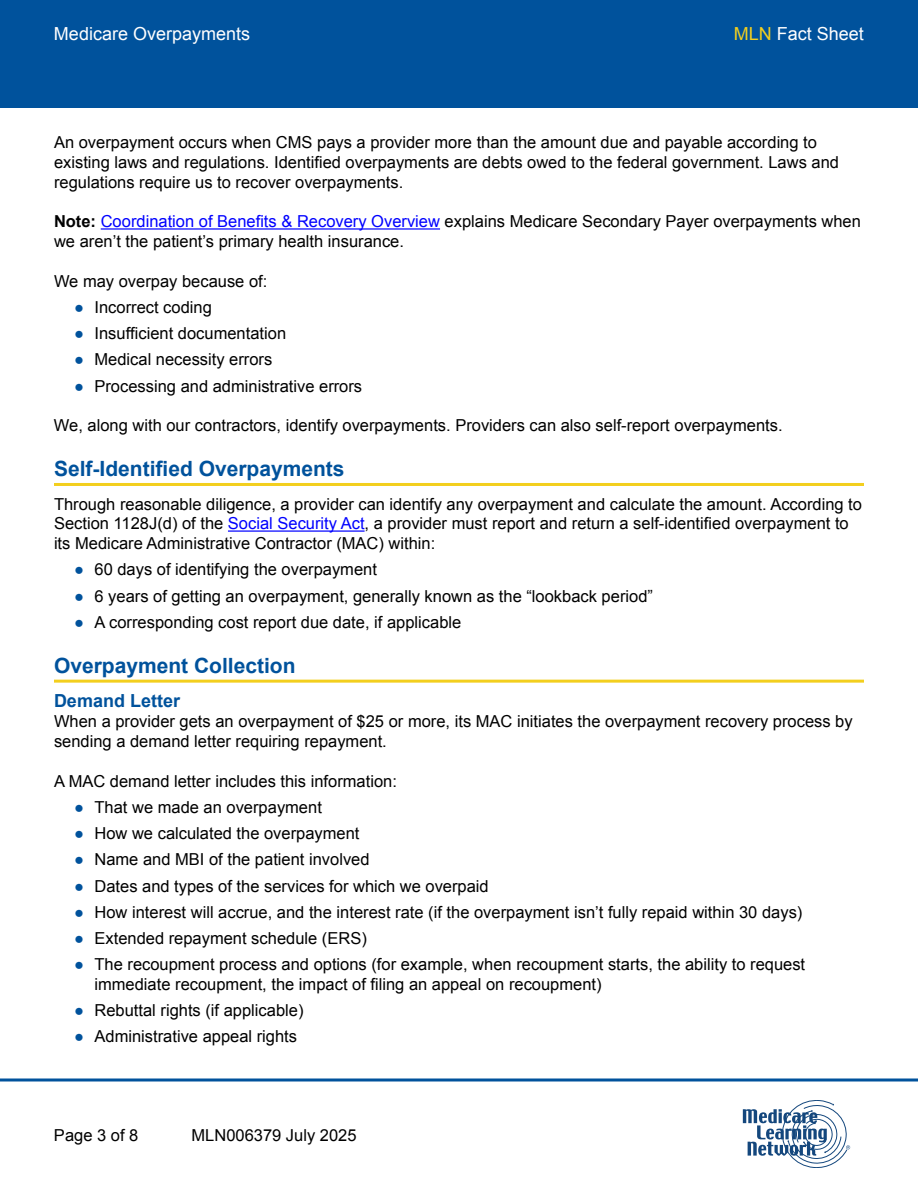
<style>
.page{position:relative;width:918px;height:1188px;background:#fff}
.page>*{position:absolute;margin:0;border:0;box-sizing:border-box;transform-origin:0 0}
.t1{font:700 21px "Arial";color:#00529c}
.t2{font:18px "Arial";color:#fff}
.t3{font:700 18px "Arial";color:#00529c}
.t4{font:16.5px/19.8px "Arial";color:#000}
.s1{color:#f3cf1e}
.s2{font-weight:700}
.s3{color:#00f}
.s4{color:#00529c}
</style>
<div class="page">
<div style="left:0;top:0;width:918px;height:108px;background:#00529c"></div>
<svg style="left:743px;top:1100px;width:107px;height:68px"></svg>
<svg style="left:0;top:1078px;width:918px;height:4px;background:#3f7db4"></svg>
<hr style="left:101px;top:228px;width:339px;height:2px;background:#00f">
<hr style="left:54px;top:483px;width:810px;height:3px;background:#f3cf1e">
<hr style="left:228px;top:530px;width:137px;height:2px;background:#00f">
<hr style="left:54px;top:680px;width:810px;height:3px;background:#f3cf1e">
<p class="t2" style="left:54px;top:22px;width:198px">Medicare Overpayments</p>
<p class="t2" style="left:734px;top:22px;width:132px"><span class="s1">MLN</span> Fact Sheet</p>
<p class="t4" style="left:54px;top:133px;width:787px">An overpayment occurs when CMS pays a provider more than the amount due and payable according to existing laws and regulations. Identified overpayments are debts owed to the federal government. Laws and regulations require us to recover overpayments.</p>
<p class="t4" style="left:54px;top:212px;width:808px"><span class="s2">Note:</span> <span class="s3">Coordination of Benefits &amp; Recovery Overview</span> explains Medicare Secondary Payer overpayments when we aren’t the patient’s primary health insurance.</p>
<p class="t4" style="left:54px;top:271px;width:215px">We may overpay because of:</p>
<p class="t4" style="left:74px;top:297px;width:139px"><span class="s4">●</span> Incorrect coding</p>
<p class="t4" style="left:74px;top:324px;width:213px"><span class="s4">●</span> Insufficient documentation</p>
<p class="t4" style="left:74px;top:350px;width:200px"><span class="s4">●</span> Medical necessity errors</p>
<p class="t4" style="left:74px;top:376px;width:289px"><span class="s4">●</span> Processing and administrative errors</p>
<p class="t4" style="left:54px;top:416px;width:730px">We, along with our contractors, identify overpayments. Providers can also self-report overpayments.</p>
<h1 class="t1" style="left:54px;top:455px;width:292px">Self-Identified Overpayments</h1>
<p class="t4" style="left:54px;top:494px;width:810px">Through reasonable diligence, a provider can identify any overpayment and calculate the amount. According to<br>Section 1128J(d) of the <span class="s3">Social Security Act</span>, a provider must report and return a self-identified overpayment to its Medicare Administrative Contractor (MAC) within:</p>
<p class="t4" style="left:74px;top:560px;width:304px"><span class="s4">●</span> 60 days of identifying the overpayment</p>
<p class="t4" style="left:74px;top:586px;width:580px"><span class="s4">●</span> 6 years of getting an overpayment, generally known as the “lookback period”</p>
<p class="t4" style="left:74px;top:612px;width:389px"><span class="s4">●</span> A corresponding cost report due date, if applicable</p>
<h1 class="t1" style="left:54px;top:652px;width:243px">Overpayment Collection</h1>
<h2 class="t3" style="left:54px;top:689px;width:128px">Demand Letter</h2>
<p class="t4" style="left:54px;top:712px;width:800px">When a provider gets an overpayment of $25 or more, its MAC initiates the overpayment recovery process by sending a demand letter requiring repayment.</p>
<p class="t4" style="left:54px;top:771px;width:344px">A MAC demand letter includes this information:</p>
<p class="t4" style="left:74px;top:797px;width:249px"><span class="s4">●</span> That we made an overpayment</p>
<p class="t4" style="left:74px;top:824px;width:287px"><span class="s4">●</span> How we calculated the overpayment</p>
<p class="t4" style="left:74px;top:850px;width:297px"><span class="s4">●</span> Name and MBI of the patient involved</p>
<p class="t4" style="left:74px;top:876px;width:416px"><span class="s4">●</span> Dates and types of the services for which we overpaid</p>
<p class="t4" style="left:74px;top:902px;width:730px"><span class="s4">●</span> How interest will accrue, and the interest rate (if the overpayment isn’t fully repaid within 30 days)</p>
<p class="t4" style="left:74px;top:929px;width:294px"><span class="s4">●</span> Extended repayment schedule (ERS)</p>
<p class="t4" style="left:94px;top:955px;width:712px;text-indent:-20px"><span class="s4">●</span> The recoupment process and options (for example, when recoupment starts, the ability to request immediate recoupment, the impact of filing an appeal on recoupment)</p>
<p class="t4" style="left:74px;top:1001px;width:231px"><span class="s4">●</span> Rebuttal rights (if applicable)</p>
<p class="t4" style="left:74px;top:1027px;width:224px"><span class="s4">●</span> Administrative appeal rights</p>
<p class="t4" style="left:54px;top:1125px;width:86px">Page 3 of 8</p>
<p class="t4" style="left:192px;top:1125px;width:167px">MLN006379 July 2025</p>
</div>
